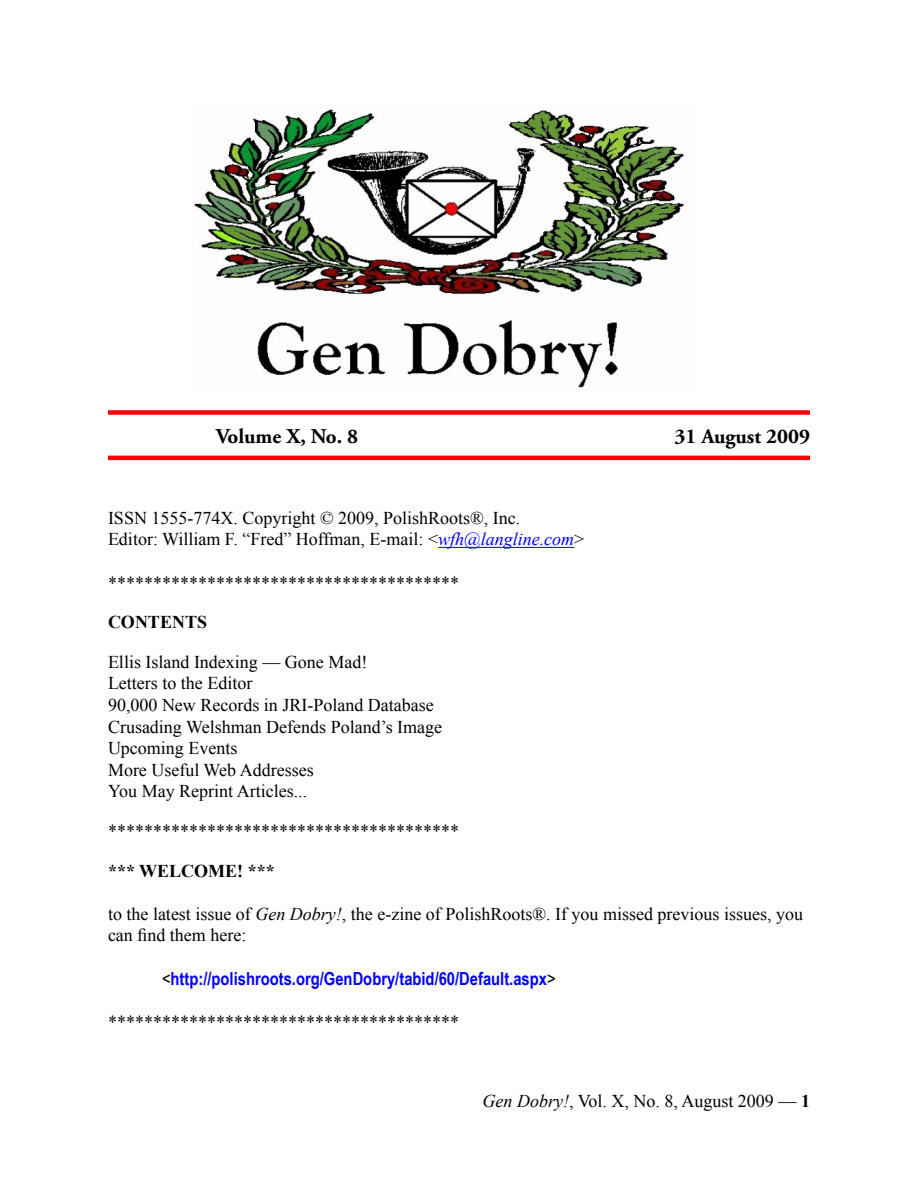
<style>
.page{position:relative;width:918px;height:1188px;background:#fff}
.page>*{position:absolute;margin:0;border:0;box-sizing:border-box;transform-origin:0 0}
.t1{font:700 21px "Adobe Garamond Pro";color:#000}
.t2{font:18px/21.6px "Times New Roman";color:#000}
.t3{font:700 18px "Arial Narrow";color:#00f}
.t4{font:700 18px "Times New Roman";color:#000}
.s1{font-style:italic;color:#00f}
.s2{font-style:italic}
.s3{font-weight:400;color:#000}
.s4{font-weight:700}
</style>
<div class="page">
<hr style="left:438px;top:547px;width:136px;height:1px;background:#00f">
<div style="left:108px;top:410px;width:702px;height:5px;background:#f00"></div>
<hr style="left:108px;top:456px;width:702px;height:4px;background:#f00">
<img style="left:194px;top:109px;width:490px;height:279px">
<p class="t1" style="left:216px;top:424px;width:144px">Volume X, No. 8</p>
<p class="t1" style="left:674px;top:424px;width:137px">31 August 2009</p>
<p class="t2" style="left:108px;top:507px;width:414px">ISSN 1555-774X. Copyright © 2009, PolishRoots®, Inc.</p>
<p class="t2" style="left:108px;top:528px;width:478px">Editor: William F. “Fred” Hoffman, E-mail: &lt;<span class="s1">wfh@langline.com</span>&gt;</p>
<p class="t2" style="left:108px;top:572px;width:352px">***************************************</p>
<p class="t4" style="left:108px;top:610px;width:101px">CONTENTS</p>
<p class="t2" style="left:108px;top:651px;width:261px">Ellis Island Indexing — Gone Mad!</p>
<p class="t2" style="left:108px;top:672px;width:146px">Letters to the Editor</p>
<p class="t2" style="left:108px;top:694px;width:327px">90,000 New Records in JRI-Poland Database</p>
<p class="t2" style="left:108px;top:716px;width:336px">Crusading Welshman Defends Poland’s Image</p>
<p class="t2" style="left:108px;top:737px;width:131px">Upcoming Events</p>
<p class="t2" style="left:108px;top:759px;width:207px">More Useful Web Addresses</p>
<p class="t2" style="left:108px;top:780px;width:201px">You May Reprint Articles...</p>
<p class="t2" style="left:108px;top:820px;width:352px">***************************************</p>
<p class="t4" style="left:108px;top:858px;width:168px">*** WELCOME! ***</p>
<p class="t2" style="left:108px;top:903px;width:697px">to the latest issue of <span class="s2">Gen Dobry!</span>, the e-zine of PolishRoots®. If you missed previous issues, you can find them here:</p>
<p class="t3" style="left:162px;top:965px;width:395px"><span class="s3">&lt;</span>http://polishroots.org/GenDobry/tabid/60/Default.aspx<span class="s3">&gt;</span></p>
<p class="t2" style="left:108px;top:1011px;width:352px">***************************************</p>
<p class="t2" style="left:483px;top:1090px;width:329px"><span class="s2">Gen Dobry!</span>, Vol. X, No. 8, August 2009 — <span class="s4">1</span></p>
</div>
